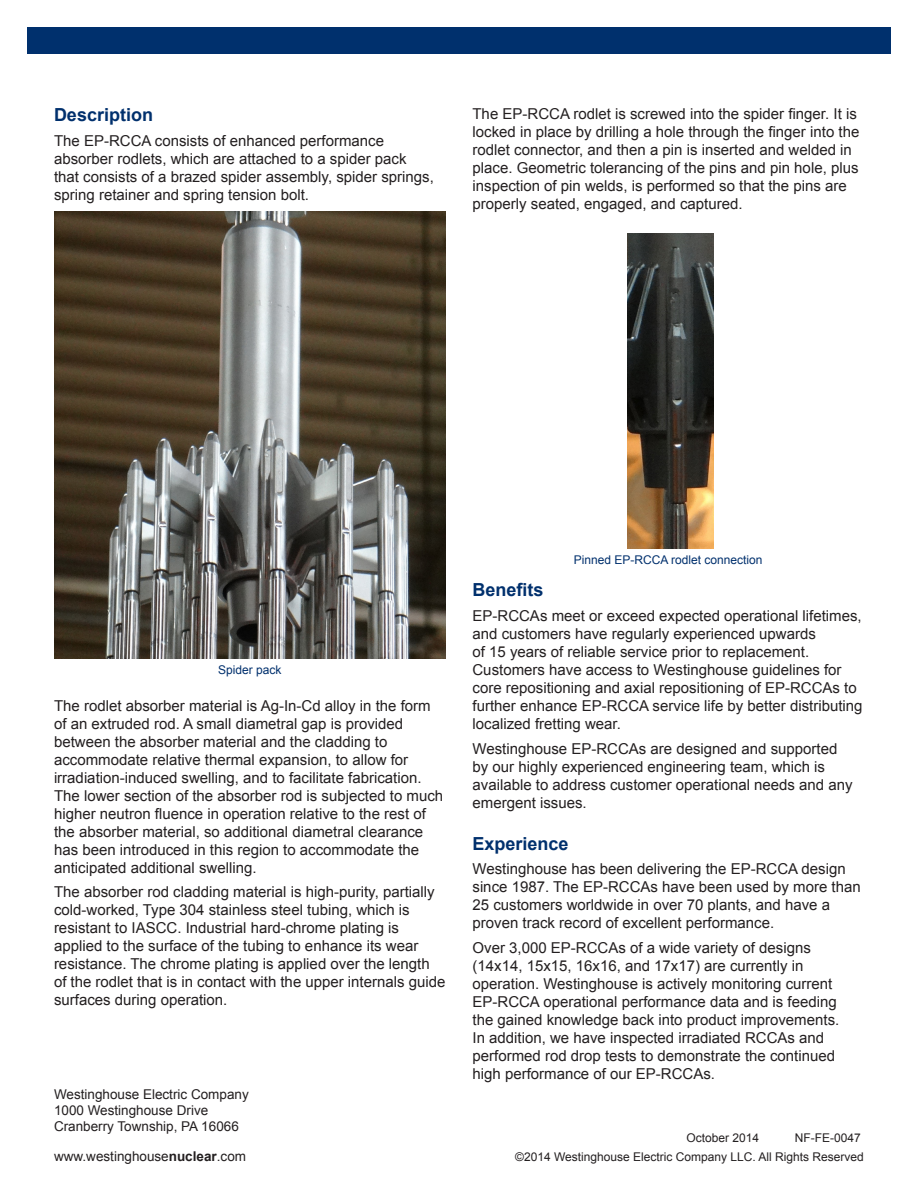
<style>
.page{position:relative;width:918px;height:1188px;background:#fff}
.page>*{position:absolute;margin:0;border:0;box-sizing:border-box;transform-origin:0 0}
.Section_Title{font:700 18px "Arial";color:#00306d}
.Body_Copy{font:15px/18px "Arial";color:#231f20}
.t1{font:13.5px/16.2px "Arial";color:#231f20}
.Flysheet_Number{font:12px "Arial";color:#231f20}
.t2{font:12px "Arial";color:#00306d}
.s1{font-weight:700}
</style>
<div class="page">
<div style="left:27px;top:27px;width:864px;height:27px;background:#00306d"></div>
<img style="left:628px;top:233px;width:86px;height:315px">
<img style="left:54px;top:212px;width:392px;height:446px">
<p class="Section_Title" style="left:54px;top:103px;width:101px">Description</p>
<p class="Body_Copy" style="left:54px;top:132px;width:381px">The EP-RCCA consists of enhanced performance absorber rodlets, which are attached to a spider pack that consists of a brazed spider assembly, spider springs, spring retainer and spring tension bolt.</p>
<p class="Body_Copy" style="left:472px;top:105px;width:388px">The EP-RCCA rodlet is screwed into the spider finger. It is locked in place by drilling a hole through the finger into the rodlet connector, and then a pin is inserted and welded in place. Geometric tolerancing of the pins and pin hole, plus inspection of pin welds, is performed so that the pins are properly seated, engaged, and captured.</p>
<p class="t2" style="left:218px;top:662px;width:65px">Spider pack</p>
<p class="Body_Copy" style="left:54px;top:696px;width:391px">The rodlet absorber material is Ag-In-Cd alloy in the form of an extruded rod. A small diametral gap is provided between the absorber material and the cladding to accommodate relative thermal expansion, to allow for irradiation-induced swelling, and to facilitate fabrication.<br>The lower section of the absorber rod is subjected to much higher neutron fluence in operation relative to the rest of the absorber material, so additional diametral clearance has been introduced in this region to accommodate the anticipated additional swelling.</p>
<p class="Body_Copy" style="left:54px;top:883px;width:393px">The absorber rod cladding material is high-purity, partially cold-worked, Type 304 stainless steel tubing, which is resistant to IASCC. Industrial hard-chrome plating is applied to the surface of the tubing to enhance its wear resistance. The chrome plating is applied over the length of the rodlet that is in contact with the upper internals guide surfaces during operation.</p>
<p class="t1" style="left:54px;top:1086px;width:196px">Westinghouse Electric Company<br>1000 Westinghouse Drive<br>Cranberry Township, PA 16066</p>
<p class="t1" style="left:54px;top:1148px;width:194px">www.westinghouse<span class="s1">nuclear</span>.com</p>
<p class="t2" style="left:574px;top:552px;width:190px">Pinned EP-RCCA rodlet connection</p>
<p class="Section_Title" style="left:472px;top:578px;width:73px">Benefits</p>
<p class="Body_Copy" style="left:472px;top:607px;width:392px">EP-RCCAs meet or exceed expected operational lifetimes, and customers have regularly experienced upwards<br>of 15 years of reliable service prior to replacement.<br>Customers have access to Westinghouse guidelines for core repositioning and axial repositioning of EP-RCCAs to further enhance EP-RCCA service life by better distributing localized fretting wear.</p>
<p class="Body_Copy" style="left:472px;top:740px;width:382px">Westinghouse EP-RCCAs are designed and supported by our highly experienced engineering team, which is available to address customer operational needs and any emergent issues.</p>
<p class="Section_Title" style="left:472px;top:832px;width:98px">Experience</p>
<p class="Body_Copy" style="left:472px;top:860px;width:390px">Westinghouse has been delivering the EP-RCCA design since 1987. The EP-RCCAs have been used by more than 25 customers worldwide in over 70 plants, and have a proven track record of excellent performance.</p>
<p class="Body_Copy" style="left:472px;top:939px;width:368px">Over 3,000 EP-RCCAs of a wide variety of designs (14x14, 15x15, 16x16, and 17x17) are currently in operation. Westinghouse is actively monitoring current EP-RCCA operational performance data and is feeding the gained knowledge back into product improvements.<br>In addition, we have inspected irradiated RCCAs and performed rod drop tests to demonstrate the continued high performance of our EP-RCCAs.</p>
<p class="Flysheet_Number" style="left:686px;top:1130px;width:74px">October 2014</p>
<p class="Flysheet_Number" style="left:795px;top:1130px;width:68px">NF-FE-0047</p>
<p class="Flysheet_Number" style="left:515px;top:1149px;width:350px">©2014 Westinghouse Electric Company LLC. All Rights Reserved</p>
</div>
